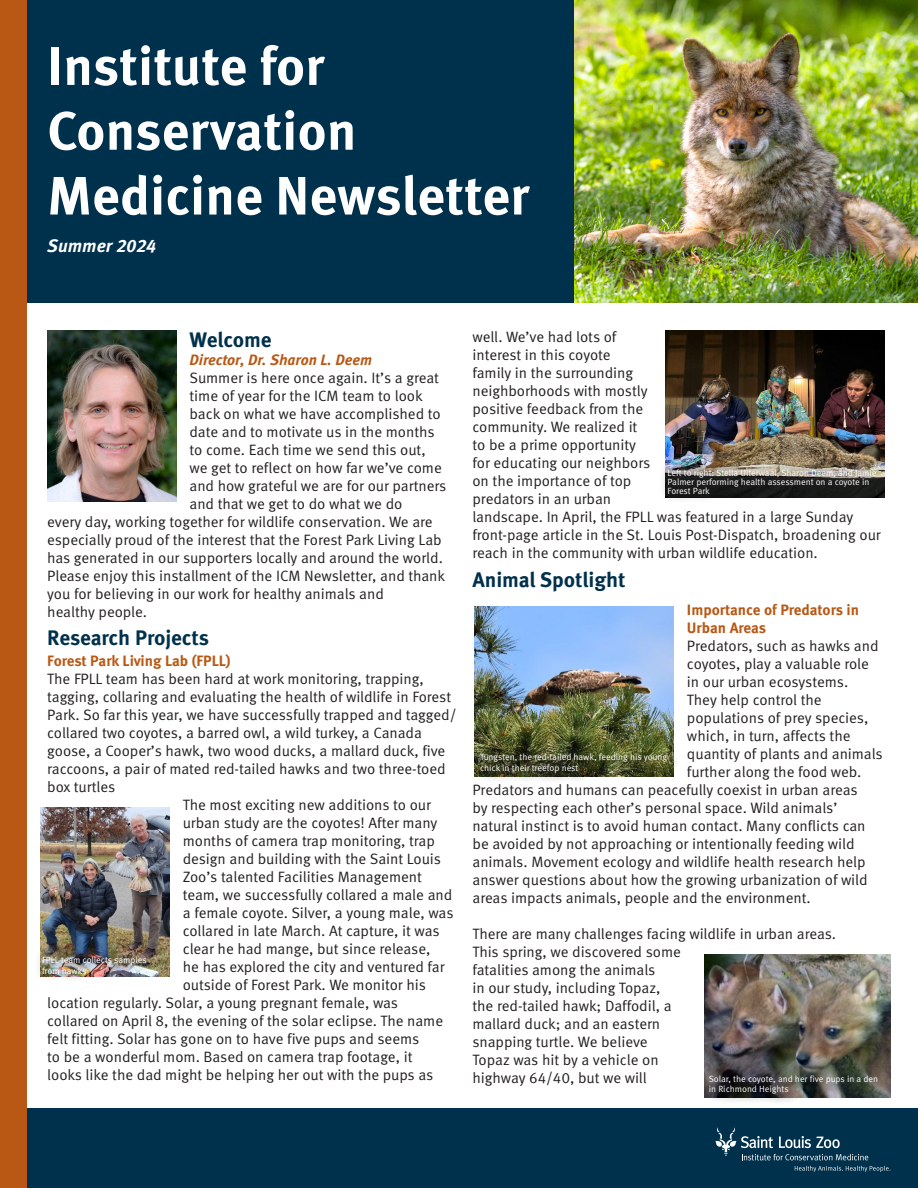
<style>
.page{position:relative;width:918px;height:1188px;background:#fff}
.page>*{position:absolute;margin:0;border:0;box-sizing:border-box;transform-origin:0 0}
.t1{font:700 54px "Meta Pro";color:#fff}
.text{font:700 21px "Meta Pro";letter-spacing:-.005em;color:#00314c}
.t2{font:italic 700 18px "Meta Pro";color:#fff}
.text-2{font:15px/18px "Meta Pro Norm";letter-spacing:-.005em;color:#231f20}
.text-3{font:700 15px/18px "Meta Pro";letter-spacing:-.005em;color:#b95814}
.text-4{font:italic 700 15px "Meta Pro";letter-spacing:-.005em;color:#b95814}
.text-5{font:9px/10.8px "Meta Pro Norm";letter-spacing:-.005em;color:#fff}
</style>
<div class="page">
<div style="left:0;top:0;width:918px;height:302px;background:#00314c"></div>
<img style="left:574px;top:0;width:344px;height:302px">
<div style="left:0;top:1108px;width:918px;height:80px;background:#00314c"></div>
<svg style="left:795px;top:1166px;width:96px;height:6px"></svg>
<svg style="left:716px;top:1128px;width:152px;height:32px"></svg>
<div style="left:0;top:0;width:26px;height:1188px;background:#b95814"></div>
<img style="left:475px;top:606px;width:198px;height:171px">
<img style="left:40px;top:808px;width:129px;height:168px">
<img style="left:665px;top:331px;width:220px;height:130px">
<div style="left:34px;top:947px;width:121px;height:36px;background:#231f20;opacity:.75"></div>
<img style="left:47px;top:331px;width:129px;height:170px">
<img style="left:704px;top:955px;width:187px;height:142px">
<div style="left:707px;top:1072px;width:183px;height:34px;background:#231f20;opacity:.75"></div>
<div style="left:478px;top:751px;width:201px;height:33px;background:#231f20;opacity:.75"></div>
<img style="left:663px;top:461px;width:222px;height:39px">
<p class="t1" style="left:47px;top:24px;width:279px">Institute for</p>
<p class="t1" style="left:47px;top:89px;width:311px">Conservation</p>
<p class="t1" style="left:47px;top:154px;width:484px">Medicine Newsletter</p>
<p class="t2" style="left:47px;top:232px;width:111px">Summer 2024</p>
<p class="text" style="left:190px;top:323px;width:84px">Welcome</p>
<p class="text-4" style="left:190px;top:348px;width:184px">Director, Dr. Sharon L. Deem</p>
<p class="text-2" style="left:190px;top:368px;width:251px">Summer is here once again. It’s a great</p>
<p class="text-2" style="left:190px;top:386px;width:235px">time of year for the ICM team to look</p>
<p class="text-2" style="left:190px;top:404px;width:253px">back on what we have accomplished to</p>
<p class="text-2" style="left:190px;top:422px;width:247px">date and to motivate us in the months</p>
<p class="text-2" style="left:190px;top:440px;width:238px">to come. Each time we send this out,</p>
<p class="text-2" style="left:190px;top:458px;width:254px">we get to reflect on how far we’ve come</p>
<p class="text-2" style="left:190px;top:476px;width:258px">and how grateful we are for our partners</p>
<p class="text-2" style="left:190px;top:494px;width:214px">and that we get to do what we do</p>
<p class="text-2" style="left:47px;top:512px;width:387px">every day, working together for wildlife conservation. We are</p>
<p class="text-2" style="left:47px;top:530px;width:396px">especially proud of the interest that the Forest Park Living Lab</p>
<p class="text-2" style="left:47px;top:548px;width:397px">has generated in our supporters locally and around the world.</p>
<p class="text-2" style="left:47px;top:566px;width:399px">Please enjoy this installment of the ICM Newsletter, and thank</p>
<p class="text-2" style="left:47px;top:584px;width:338px">you for believing in our work for healthy animals and</p>
<p class="text-2" style="left:47px;top:602px;width:102px">healthy people.</p>
<p class="text" style="left:47px;top:622px;width:163px">Research Projects</p>
<p class="text-3" style="left:47px;top:651px;width:185px">Forest Park Living Lab (FPLL)</p>
<p class="text-2" style="left:47px;top:669px;width:411px">The FPLL team has been hard at work monitoring, trapping, tagging, collaring and evaluating the health of wildlife in Forest Park. So far this year, we have successfully trapped and tagged/ collared two coyotes, a barred owl, a wild turkey, a Canada goose, a Cooper’s hawk, two wood ducks, a mallard duck, five raccoons, a pair of mated red-tailed hawks and two three-toed box turtles</p>
<p class="text-2" style="left:183px;top:795px;width:272px">The most exciting new additions to our urban study are the coyotes! After many months of camera trap monitoring, trap design and building with the Saint Louis Zoo’s talented Facilities Management team, we successfully collared a male and a female coyote. Silver, a young male, was collared in late March. At capture, it was clear he had mange, but since release,<br>he has explored the city and ventured far outside of Forest Park. We monitor his</p>
<p class="text-2" style="left:47px;top:993px;width:397px">location regularly. Solar, a young pregnant female, was collared on April 8, the evening of the solar eclipse. The name felt fitting. Solar has gone on to have five pups and seems<br>to be a wonderful mom. Based on camera trap footage, it looks like the dad might be helping her out with the pups as</p>
<p class="text-5" style="left:42px;top:954px;width:106px">FPLL team collects samples from hawks</p>
<p class="text-2" style="left:472px;top:327px;width:410px">well. We’ve had lots of<br>interest in this coyote<br>family in the surrounding<br>neighborhoods with mostly<br>positive feedback from the<br>community. We realized it<br>to be a prime opportunity<br>for educating our neighbors<br>on the importance of top<br>predators in an urban<br>landscape. In April, the FPLL was featured in a large Sunday front-page article in the St. Louis Post-Dispatch, broadening our reach in the community with urban wildlife education.</p>
<p class="text" style="left:472px;top:563px;width:154px">Animal Spotlight</p>
<p class="text-3" style="left:687px;top:600px;width:174px">Importance of Predators in<br>Urban Areas</p>
<p class="text-2" style="left:687px;top:636px;width:193px">Predators, such as hawks and</p>
<p class="text-2" style="left:687px;top:654px;width:184px">coyotes, play a valuable role</p>
<p class="text-2" style="left:687px;top:672px;width:163px">in our urban ecosystems.</p>
<p class="text-2" style="left:687px;top:690px;width:136px">They help control the</p>
<p class="text-2" style="left:687px;top:708px;width:183px">populations of prey species,</p>
<p class="text-2" style="left:687px;top:726px;width:165px">which, in turn, affects the</p>
<p class="text-2" style="left:687px;top:744px;width:197px">quantity of plants and animals</p>
<p class="text-2" style="left:687px;top:762px;width:176px">further along the food web.</p>
<p class="text-2" style="left:472px;top:780px;width:387px">Predators and humans can peacefully coexist in urban areas</p>
<p class="text-2" style="left:472px;top:798px;width:366px">by respecting each other’s personal space. Wild animals’</p>
<p class="text-2" style="left:472px;top:816px;width:395px">natural instinct is to avoid human contact. Many conflicts can</p>
<p class="text-2" style="left:472px;top:834px;width:384px">be avoided by not approaching or intentionally feeding wild</p>
<p class="text-2" style="left:472px;top:852px;width:395px">animals. Movement ecology and wildlife health research help</p>
<p class="text-2" style="left:472px;top:870px;width:397px">answer questions about how the growing urbanization of wild</p>
<p class="text-2" style="left:472px;top:888px;width:340px">areas impacts animals, people and the environment.</p>
<p class="text-2" style="left:472px;top:924px;width:365px">There are many challenges facing wildlife in urban areas.<br>This spring, we discovered some<br>fatalities among the animals<br>in our study, including Topaz,<br>the red-tailed hawk; Daffodil, a<br>mallard duck; and an eastern<br>snapping turtle. We believe<br>Topaz was hit by a vehicle on<br>highway 64/40, but we will</p>
<p class="text-5" style="left:667px;top:468px;width:211px;line-height:9px">Left to right: Stella Uiterwaal, Sharon Deem, and Jamie<br>Palmer performing health assessment on a coyote in<br>Forest Park</p>
<p class="text-5" style="left:480px;top:751px;width:189px">Tungsten, the red-tailed hawk, feeding his young chick in their treetop nest</p>
<p class="text-5" style="left:709px;top:1072px;width:171px">Solar, the coyote, and her five pups in a den in Richmond Heights</p>
</div>
